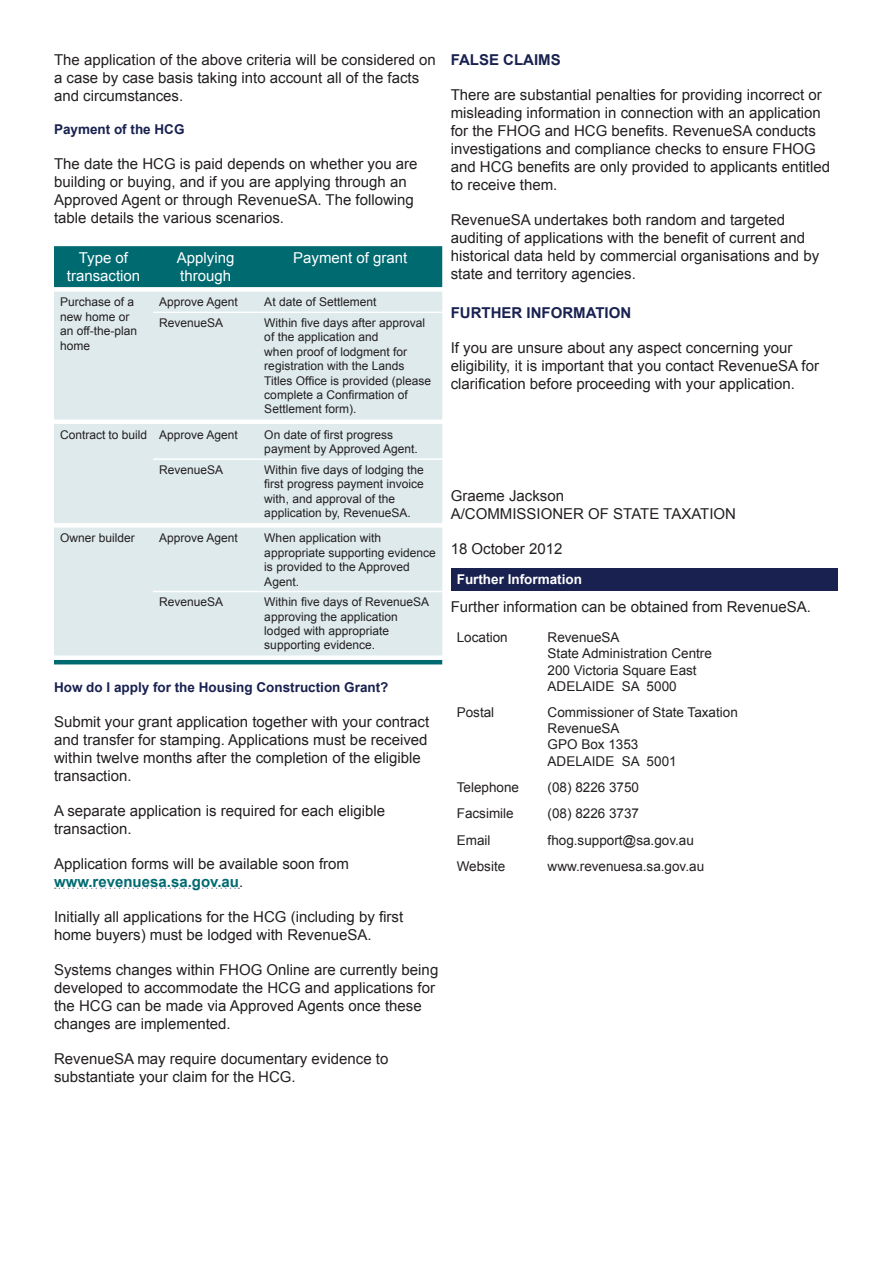
<style>
.page{position:relative;width:893px;height:1263px;background:#fff}
.page>*{position:absolute;margin:0;border:0;box-sizing:border-box;transform-origin:0 0}
.Text{font:15px/18px "Arial";color:#231f20}
.Text__c{font:15px/18px "Arial";color:#fff;text-align:center}
.Sign_Off{font:15px/18px "Arial";color:#231f20}
.Sub_Heading__blue{font:700 15px "Arial";color:#192150}
.Further_Info{font:13.5px/16.2px "Arial";color:#231f20}
.CONTENT_Heading_Sub{font:700 13.5px "Arial";color:#192150}
.Heading_main{font:700 13.5px "Arial";color:#fff}
.Text__l{font:12px/14.4px "Arial";color:#231f20}
.s1{font-weight:700;color:#006a71}
</style>
<div class="page">
<svg style="left:55px;top:887px;width:184px;height:2px"></svg>
<svg style="left:54px;top:246px;width:388px;height:418px;fill:#006a71"></svg>
<div style="left:54px;top:292px;width:388px;height:363px;background:#deeaec"></div>
<hr style="left:153px;top:312px;width:105px;height:1px;background:#fff">
<hr style="left:258px;top:312px;width:184px;height:1px;background:#fff">
<hr style="left:153px;top:458px;width:105px;height:2px;background:#fff">
<hr style="left:258px;top:458px;width:184px;height:2px;background:#fff">
<hr style="left:153px;top:591px;width:105px;height:1px;background:#fff">
<hr style="left:258px;top:591px;width:184px;height:1px;background:#fff">
<div style="left:451px;top:568px;width:386px;height:23px;background:#192150"></div>
<p class="Text" style="left:54px;top:51px;width:383px">The application of the above criteria will be considered on a case by case basis taking into account all of the facts and circumstances.</p>
<p class="CONTENT_Heading_Sub" style="left:54px;top:120px;width:132px">Payment of the HCG</p>
<p class="Text" style="left:54px;top:155px;width:365px">The date the HCG is paid depends on whether you are building or buying, and if you are applying through an Approved Agent or through RevenueSA. The following table details the various scenarios.</p>
<p class="Text__c" style="left:67px;top:249px;width:75px">Type of transaction</p>
<p class="Text__c" style="left:177px;top:249px;width:59px;text-align:left">Applying through</p>
<p class="Text__c" style="left:293px;top:249px;width:116px">Payment of grant</p>
<p class="Text__l" style="left:60px;top:295px;width:79px">Purchase of a new home or an off-the-plan home</p>
<p class="Text__l" style="left:159px;top:295px;width:80px">Approve Agent</p>
<p class="Text__l" style="left:264px;top:295px;width:114px">At date of Settlement</p>
<p class="Text__l" style="left:159px;top:316px;width:66px">RevenueSA</p>
<p class="Text__l" style="left:264px;top:316px;width:168px">Within five days after approval of the application and<br>when proof of lodgment for registration with the Lands<br>Titles Office is provided (please complete a Confirmation of<br>Settlement form).</p>
<p class="Text__l" style="left:60px;top:427px;width:89px">Contract to build</p>
<p class="Text__l" style="left:159px;top:427px;width:80px">Approve Agent</p>
<p class="Text__l" style="left:264px;top:427px;width:155px">On date of first progress payment by Approved Agent.</p>
<p class="Text__l" style="left:159px;top:463px;width:66px">RevenueSA</p>
<p class="Text__l" style="left:264px;top:463px;width:161px">Within five days of lodging the first progress payment invoice with, and approval of the application by, RevenueSA.</p>
<p class="Text__l" style="left:60px;top:531px;width:76px">Owner builder</p>
<p class="Text__l" style="left:159px;top:531px;width:80px">Approve Agent</p>
<p class="Text__l" style="left:264px;top:531px;width:173px">When application with appropriate supporting evidence is provided to the Approved<br>Agent.</p>
<p class="Text__l" style="left:159px;top:595px;width:66px">RevenueSA</p>
<p class="Text__l" style="left:264px;top:595px;width:166px">Within five days of RevenueSA approving the application lodged with appropriate supporting evidence.</p>
<p class="CONTENT_Heading_Sub" style="left:54px;top:678px;width:336px">How do I apply for the Housing Construction Grant?</p>
<p class="Text" style="left:54px;top:712px;width:377px">Submit your grant application together with your contract and transfer for stamping. Applications must be received within twelve months after the completion of the eligible transaction.</p>
<p class="Text" style="left:54px;top:801px;width:332px">A separate application is required for each eligible transaction.</p>
<p class="Text" style="left:54px;top:855px;width:297px">Application forms will be available soon from <span class="s1">www.revenuesa.sa.gov.au</span>.</p>
<p class="Text" style="left:54px;top:908px;width:351px">Initially all applications for the HCG (including by first home buyers) must be lodged with RevenueSA.</p>
<p class="Text" style="left:54px;top:961px;width:386px">Systems changes within FHOG Online are currently being developed to accommodate the HCG and applications for the HCG can be made via Approved Agents once these changes are implemented.</p>
<p class="Text" style="left:54px;top:1050px;width:336px">RevenueSA may require documentary evidence to substantiate your claim for the HCG.</p>
<p class="Sub_Heading__blue" style="left:451px;top:50px;width:112px">FALSE CLAIMS</p>
<p class="Text" style="left:451px;top:86px;width:381px">There are substantial penalties for providing incorrect or misleading information in connection with an application for the FHOG and HCG benefits. RevenueSA conducts investigations and compliance checks to ensure FHOG and HCG benefits are only provided to applicants entitled to receive them.</p>
<p class="Text" style="left:451px;top:211px;width:370px">RevenueSA undertakes both random and targeted auditing of applications with the benefit of current and historical data held by commercial organisations and by state and territory agencies.</p>
<p class="Sub_Heading__blue" style="left:451px;top:303px;width:182px">FURTHER INFORMATION</p>
<p class="Text" style="left:451px;top:339px;width:370px">If you are unsure about any aspect concerning your eligibility, it is important that you contact RevenueSA for clarification before proceeding with your application.</p>
<p class="Sign_Off" style="left:451px;top:487px;width:287px">Graeme Jackson<br>A/COMMISSIONER OF STATE TAXATION</p>
<p class="Text" style="left:451px;top:540px;width:113px">18 October 2012</p>
<p class="Heading_main" style="left:457px;top:570px;width:127px">Further Information</p>
<p class="Text" style="left:451px;top:598px;width:362px">Further information can be obtained from RevenueSA.</p>
<p class="Further_Info" style="left:457px;top:629px;width:53px">Location</p>
<p class="Further_Info" style="left:548px;top:629px;width:166px">RevenueSA<br>State Administration Centre<br>200 Victoria Square East<br>ADELAIDE SA 5000</p>
<p class="Further_Info" style="left:457px;top:704px;width:39px">Postal</p>
<p class="Further_Info" style="left:548px;top:704px;width:192px">Commissioner of State Taxation<br>RevenueSA<br>GPO Box 1353<br>ADELAIDE SA 5001</p>
<p class="Further_Info" style="left:457px;top:779px;width:64px">Telephone</p>
<p class="Further_Info" style="left:548px;top:779px;width:93px">(08) 8226 3750</p>
<p class="Further_Info" style="left:457px;top:806px;width:58px">Facsimile</p>
<p class="Further_Info" style="left:548px;top:806px;width:93px">(08) 8226 3737</p>
<p class="Further_Info" style="left:457px;top:832px;width:35px">Email</p>
<p class="Further_Info" style="left:548px;top:832px;width:148px">fhog.support@sa.gov.au</p>
<p class="Further_Info" style="left:457px;top:858px;width:50px">Website</p>
<p class="Further_Info" style="left:548px;top:858px;width:158px">www.revenuesa.sa.gov.au</p>
</div>
